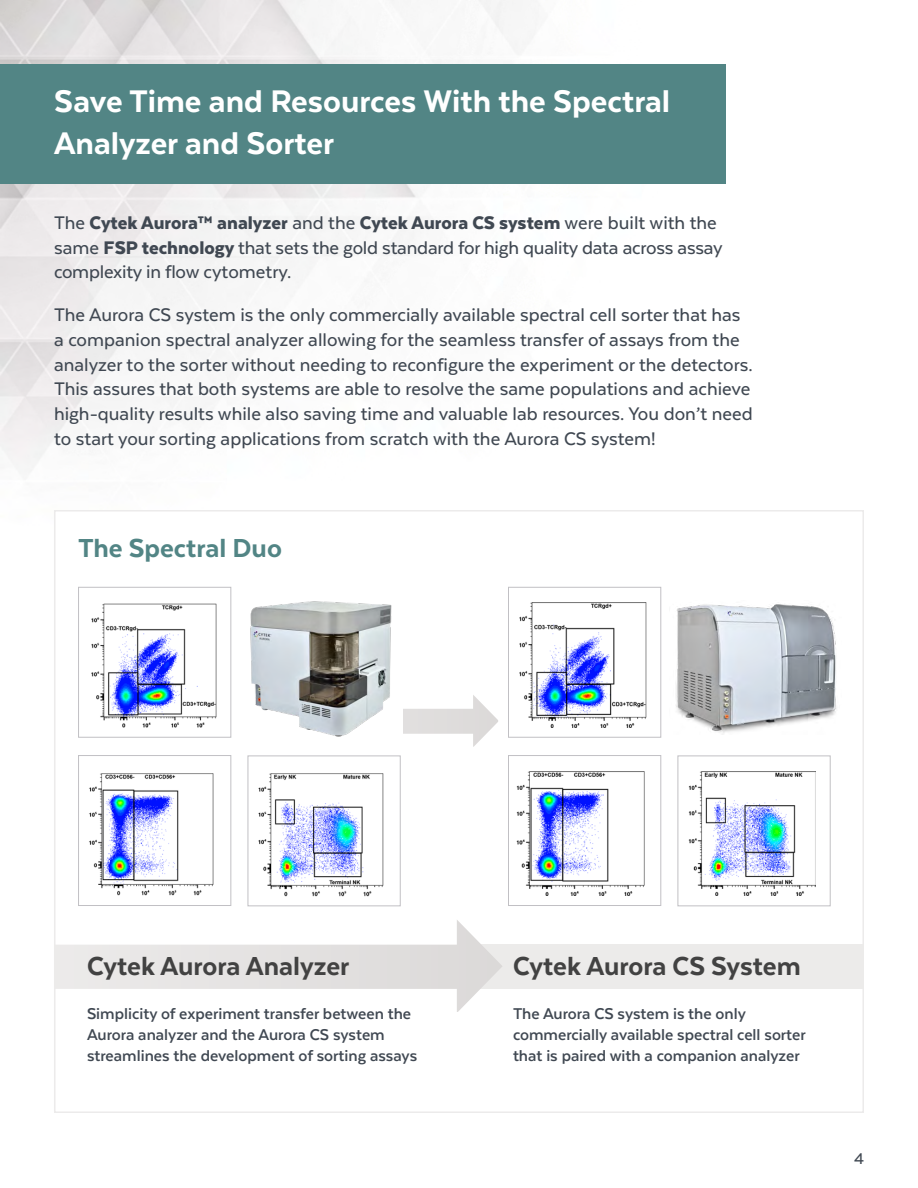
<style>
.page{position:relative;width:918px;height:1188px;background:#fff}
.page>*{position:absolute;margin:0;border:0;box-sizing:border-box;transform-origin:0 0}
.t1{font:800 36px/42px "Texta";color:#fff}
.t2{font:800 30px "Texta";color:#424242}
.t3{font:800 30px "Texta";color:#528585}
.t4{font:500 21px/24.8px "Texta";color:#404852}
.t5{font:700 18px/21px "Texta";color:#404852}
.t6{font:500 18px "Texta";color:#404852}
.s1{font-weight:900}
</style>
<div class="page">
<img style="left:0;top:0;width:726px;height:472px">
<div style="left:0;top:65px;width:726px;height:119px;background:#528585"></div>
<div style="left:54px;top:510px;width:810px;height:603px;background:#fff;border:2px solid #ecebeb"></div>
<img style="left:519px;top:603px;width:128px;height:124px">
<div style="left:508px;top:587px;width:153px;height:151px;border:1px solid #c1c0c4"></div>
<img style="left:516px;top:771px;width:129px;height:125px">
<div style="left:508px;top:755px;width:153px;height:151px;border:1px solid #c1c0c4"></div>
<img style="left:688px;top:771px;width:128px;height:125px">
<div style="left:678px;top:756px;width:153px;height:150px;border:1px solid #c1c0c4"></div>
<img style="left:676px;top:604px;width:161px;height:130px">
<div style="left:469px;top:945px;width:395px;height:44px;background:#ecebea"></div>
<svg style="left:54px;top:920px;width:449px;height:92px"></svg>
<img style="left:91px;top:603px;width:126px;height:125px">
<div style="left:78px;top:587px;width:153px;height:151px;border:1px solid #c1c0c4"></div>
<img style="left:89px;top:773px;width:125px;height:123px">
<div style="left:78px;top:755px;width:153px;height:151px;border:1px solid #c1c0c4"></div>
<img style="left:258px;top:773px;width:126px;height:124px">
<div style="left:248px;top:756px;width:153px;height:150px;border:1px solid #c1c0c4"></div>
<img style="left:250px;top:601px;width:142px;height:136px">
<svg style="left:403px;top:695px;width:95px;height:52px"></svg>
<h1 class="t1" style="left:54px;top:80px;width:618px">Save Time and Resources With the Spectral<br>Analyzer and Sorter</h1>
<p class="t4" style="left:54px;top:210px;width:670px">The <span class="s1">Cytek Aurora™ analyzer</span> and the <span class="s1">Cytek Aurora CS system</span> were built with the same <span class="s1">FSP technology</span> that sets the gold standard for high quality data across assay complexity in flow cytometry.</p>
<p class="t4" style="left:54px;top:302px;width:700px">The Aurora CS system is the only commercially available spectral cell sorter that has a companion spectral analyzer allowing for the seamless transfer of assays from the analyzer to the sorter without needing to reconfigure the experiment or the detectors.<br>This assures that both systems are able to resolve the same populations and achieve high-quality results while also saving time and valuable lab resources. You don’t need to start your sorting applications from scratch with the Aurora CS system!</p>
<h2 class="t3" style="left:78px;top:532px;width:205px">The Spectral Duo</h2>
<h2 class="t2" style="left:87px;top:950px;width:264px">Cytek Aurora Analyzer</h2>
<h2 class="t2" style="left:513px;top:950px;width:289px">Cytek Aurora CS System</h2>
<p class="t5" style="left:87px;top:1002px;width:332px">Simplicity of experiment transfer between the<br>Aurora analyzer and the Aurora CS system streamlines the development of sorting assays</p>
<p class="t5" style="left:513px;top:1002px;width:294px">The Aurora CS system is the only commercially available spectral cell sorter that is paired with a companion analyzer</p>
<p class="t6" style="left:854px;top:1150px;width:11px">4</p>
</div>
